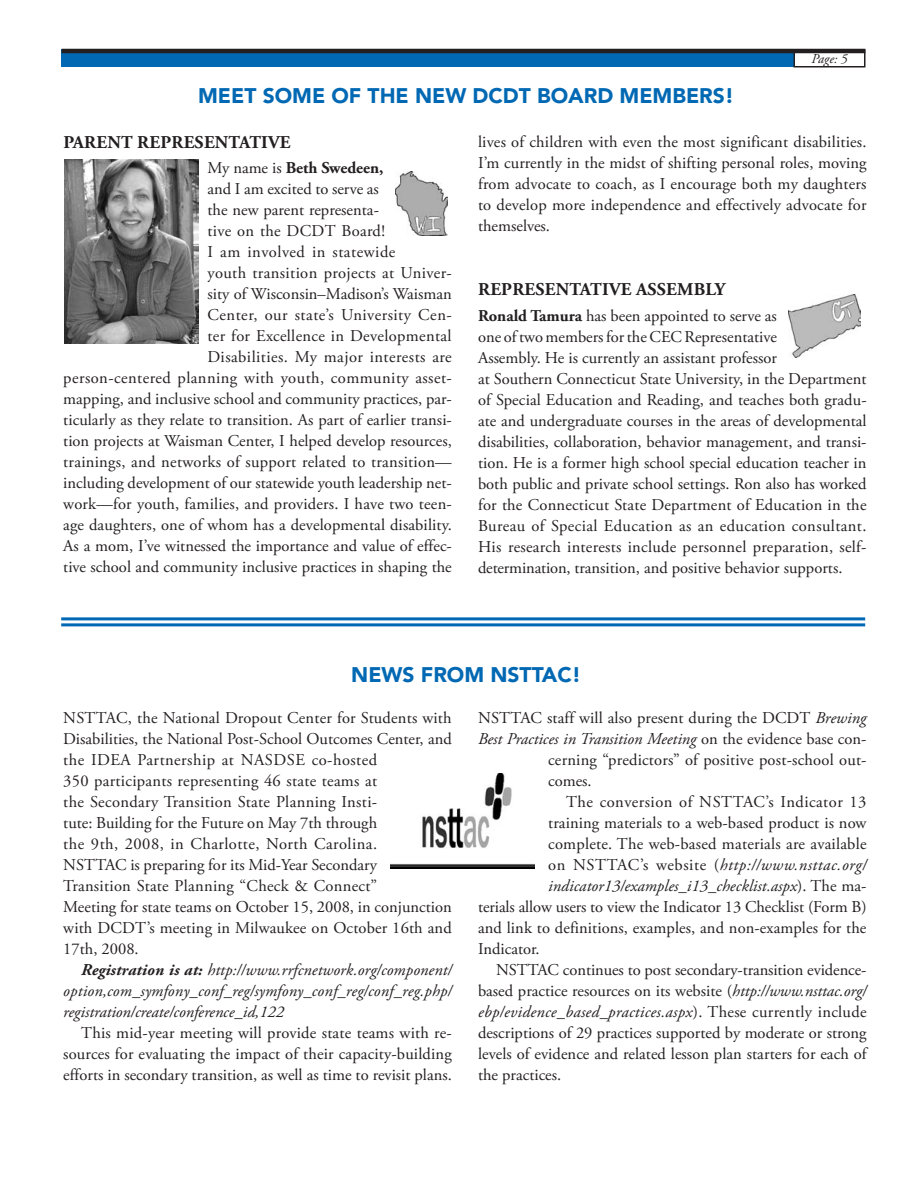
<style>
.page{position:relative;width:918px;height:1188px;background:#fff}
.page>*{position:absolute;margin:0;border:0;box-sizing:border-box;transform-origin:0 0}
.t1{font:900 21px "Avenir";color:#0168b3}
.t2{font:700 18px "Adobe Garamond Pro";letter-spacing:.015em;color:#231f20}
.t3{font:16.5px/21px "Adobe Garamond Pro";color:#231f20;text-align:justify}
.t4{font:italic 16.5px/21px "Adobe Garamond Pro";letter-spacing:.005em;color:#231f20;text-align:justify}
.t5{font:16.5px "Adobe Garamond Pro";letter-spacing:.03em;color:#231f20}
.t6{font:16.5px "Adobe Garamond Pro";letter-spacing:.025em;color:#231f20}
.t7{font:italic 16.5px "Adobe Garamond Pro";letter-spacing:.035em;color:#231f20}
.t8{font:700 16.5px "Adobe Garamond Pro";color:#231f20}
.t9{font:16.5px "Adobe Garamond Pro";letter-spacing:.02em;color:#231f20}
.t10{font:italic 13.5px "Adobe Garamond Pro";color:#231f20}
.s1{font-weight:400}
.s2{font-weight:700}
.s3{font-style:italic}
.s4{font-style:normal}
</style>
<div class="page">
<div style="left:62px;top:50px;width:804px;height:18px;background:#0168b3"></div>
<div style="left:794px;top:50px;width:71px;height:17px;background:#fff"></div>
<div style="left:794px;top:50px;width:72px;height:18px;border:2px solid #231f20"></div>
<hr style="left:62px;top:49px;width:803px;height:4px;background:#231f20">
<img style="left:395px;top:172px;width:53px;height:63px">
<img style="left:64px;top:160px;width:135px;height:183px">
<img style="left:789px;top:294px;width:71px;height:64px">
<img style="left:391px;top:774px;width:144px;height:94px">
<hr style="left:61px;top:623px;width:804px;height:3px;background:#0168b3">
<hr style="left:61px;top:617px;width:804px;height:3px;background:#0168b3">
<p class="t1" style="left:198px;top:83px;width:538px">MEET SOME OF THE NEW DCDT BOARD MEMBERS!</p>
<p class="t10" style="left:811px;top:51px;width:38px">Page: 5</p>
<p class="t2" style="left:63px;top:132px;width:229px">PARENT REPRESENTATIVE</p>
<p class="t8" style="left:208px;top:158px;width:177px"><span class="s1">My name is</span> Beth Swedeen,</p>
<p class="t3" style="left:208px;top:179px;width:173px">and I am excited to serve as</p>
<p class="t3" style="left:208px;top:200px;width:173px">the new parent representa-</p>
<p class="t9" style="left:208px;top:221px;width:179px">tive on the DCDT Board!</p>
<p class="t5" style="left:208px;top:242px;width:189px">I am involved in statewide</p>
<p class="t6" style="left:208px;top:263px;width:246px">youth tran sition projects at Univer-</p>
<p class="t3" style="left:208px;top:284px;width:246px">sity of Wisconsin–Madison’s Waisman</p>
<p class="t5" style="left:208px;top:305px;width:246px">Center, our state’s University Cen-</p>
<p class="t3" style="left:208px;top:326px;width:246px">ter for Excellence in De velopmental</p>
<p class="t5" style="left:208px;top:347px;width:246px">Disabilities. My major interests are</p>
<p class="t6" style="left:63px;top:368px;width:390px">person-centered planning with youth, community asset-</p>
<p class="t3" style="left:63px;top:389px;width:390px">mapping, and inclusive school and community practices, par-</p>
<p class="t3" style="left:63px;top:410px;width:390px">ticularly as they relate to transition. As part of earlier transi-</p>
<p class="t3" style="left:63px;top:431px;width:390px">tion projects at Waisman Center, I helped develop resources,</p>
<p class="t3" style="left:63px;top:452px;width:390px">trainings, and networks of support related to transition—</p>
<p class="t3" style="left:63px;top:473px;width:390px">including development of our statewide youth leadership net-</p>
<p class="t3" style="left:63px;top:494px;width:390px">work—for youth, families, and providers. I have two teen-</p>
<p class="t3" style="left:63px;top:515px;width:390px">age daughters, one of whom has a developmental disability.</p>
<p class="t3" style="left:63px;top:536px;width:390px">As a mom, I’ve witnessed the importance and value of effec-</p>
<p class="t3" style="left:63px;top:557px;width:390px">tive school and community inclusive practices in shaping the</p>
<p class="t3" style="left:478px;top:131px;width:390px">lives of children with even the most significant disabilities.<br>I’m currently in the midst of shifting personal roles, moving from advocate to coach, as I encourage both my daughters to develop more independence and effectively advocate for themselves.</p>
<p class="t2" style="left:478px;top:279px;width:249px">REPRESENTATIVE ASSEMBLY</p>
<p class="t3" style="left:478px;top:305px;width:390px;text-align:left"><span class="s2">Ronald Tamura</span> has been appointed to serve as<br>one of two members for the CEC Representative<br>Assembly. He is currently an assistant professor<br>at Southern Connecticut State University, in the Department of Special Education and Reading, and teaches both gradu&shy;ate and undergraduate courses in the areas of developmental disabilities, collaboration, behavior management, and transi&shy;tion. He is a former high school special education teacher in both public and private school settings. Ron also has worked for the Connecticut State Department of Education in the Bureau of Special Education as an education consultant.<br>His research interests include personnel preparation, self&shy;determination, transition, and positive behavior supports.</p>
<p class="t1" style="left:351px;top:662px;width:231px">NEWS FROM NSTTAC!</p>
<p class="t3" style="left:63px;top:707px;width:390px;text-align:left">NSTTAC, the National Dropout Center for Students with Disabilities, the National Post-School Outcomes Center, and the IDEA Partnership at NASDSE co-hosted<br>350 participants representing 46 state teams at<br>the Secondary Transition State Planning Insti-<br>tute: Building for the Future on May 7th through<br>the 9th, 2008, in Charlotte, North Carolina.<br>NSTTAC is preparing for its Mid-Year Secondary<br>Transition State Planning “Check &amp; Connect”<br>Meeting for state teams on October 15, 2008, in conjunction with DCDT’s meeting in Milwaukee on October 16th and 17th, 2008.</p>
<p class="t4" style="left:63px;top:959px;width:390px;text-indent:18px"><span class="s2">Registration is at:</span> http://www.rrfcnetwork.org/component/ option,com_symfony_conf_reg/symfony_conf_reg/conf_reg.php/ registration/create/conference_id,122</p>
<p class="t3" style="left:63px;top:1022px;width:390px;text-indent:18px">This mid-year meeting will provide state teams with re&shy;sources for evaluating the impact of their capacity-building efforts in secondary transition, as well as time to revisit plans.</p>
<p class="t3" style="left:478px;top:707px;width:390px">NSTTAC staff will also present during the DCDT <span class="s3">Brewing</span></p>
<p class="t4" style="left:478px;top:728px;width:390px">Best Practices in Transition Meeting <span class="s4">on the evidence base con-</span></p>
<p class="t3" style="left:548px;top:749px;width:320px">cerning “predictors” of positive post-school out-</p>
<p class="t3" style="left:548px;top:770px;width:45px">comes.</p>
<p class="t5" style="left:566px;top:792px;width:302px">The conversion of NSTTAC’s Indicator 13</p>
<p class="t3" style="left:548px;top:812px;width:320px">training materials to a web-based product is now</p>
<p class="t3" style="left:548px;top:833px;width:320px">complete. The web-based materials are available</p>
<p class="t7" style="left:548px;top:855px;width:320px"><span class="s4">on NSTTAC’s website (</span>http://www.nsttac.org/</p>
<p class="t4" style="left:548px;top:875px;width:320px">indicator13/examples_i13_checklist.aspx<span class="s4">). The ma-</span></p>
<p class="t3" style="left:478px;top:896px;width:390px">terials allow users to view the Indicator 13 Checklist (Form B)</p>
<p class="t3" style="left:478px;top:917px;width:390px">and link to definitions, examples, and non-examples for the</p>
<p class="t3" style="left:478px;top:938px;width:63px">Indicator.</p>
<p class="t3" style="left:496px;top:959px;width:372px">NSTTAC continues to post secondary-transition evidence-</p>
<p class="t3" style="left:478px;top:980px;width:390px">based practice resources on its website (<span class="s3">http://www.nsttac.org/</span></p>
<p class="t4" style="left:478px;top:1001px;width:390px">ebp/evidence_based_practices.aspx<span class="s4">). These currently include</span></p>
<p class="t3" style="left:478px;top:1022px;width:390px">descriptions of 29 practices supported by moderate or strong</p>
<p class="t3" style="left:478px;top:1043px;width:390px">levels of evidence and related lesson plan starters for each of</p>
<p class="t3" style="left:478px;top:1064px;width:85px">the practices.</p>
</div>
